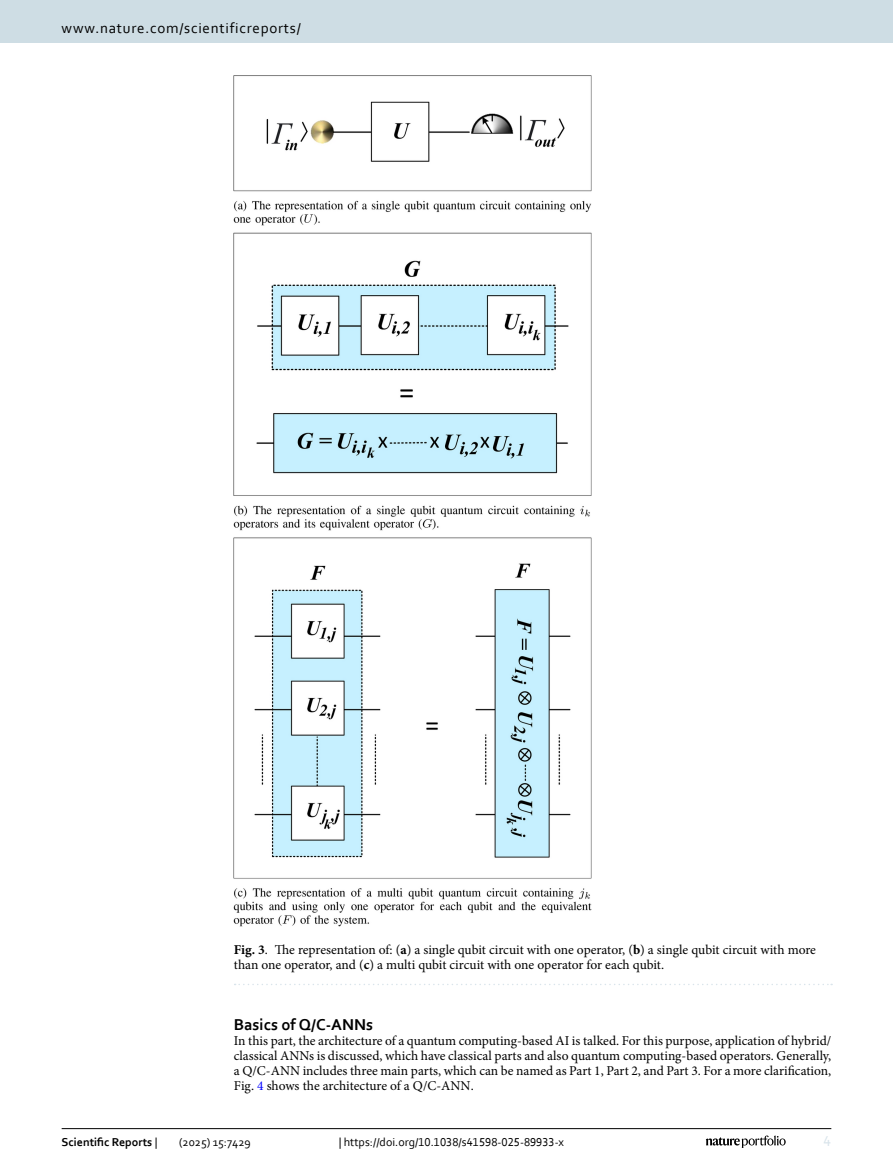
<style>
.page{position:relative;width:893px;height:1174px;background:#fff}
.page>*{position:absolute;margin:0;border:0;box-sizing:border-box;transform-origin:0 0}
.Head_1{font:700 16.5px "Corbel";color:#000}
.t1{font:15px "Corbel";letter-spacing:.05em;color:#000}
.t2{font:15px "Corbel";color:#d9e4eb}
.Body_Text{font:13.5px/15px "Minion Pro";letter-spacing:-.005em;color:#000;text-align:justify}
.Figure_Caption{font:13.5px/15px "Minion Pro";letter-spacing:-.005em;color:#000}
.t3{font:12px "Corbel";color:#000}
.t4{font:700 12px "Corbel";color:#000}
.s1{font-weight:700}
.s2{color:#00f}
.s3{font-weight:400}
</style>
<div class="page">
<img style="left:234px;top:76px;width:358px;height:850px">
<svg style="left:235px;top:983px;width:597px;height:2px"></svg>
<hr style="left:62px;top:1128px;width:769px;height:1px;background:#000">
<svg style="left:706px;top:1135px;width:80px;height:12px"></svg>
<div style="left:0;top:0;width:893px;height:43px;background:#cedde4"></div>
<p class="t1" style="left:62px;top:18px;width:241px">www.nature.com/scientificreports/</p>
<p class="Figure_Caption" style="left:234px;top:942px;width:584px"><span class="s1">Fig. 3</span>. The representation of: (<span class="s1">a</span>) a single qubit circuit with one operator, (<span class="s1">b</span>) a single qubit circuit with more than one operator, and (<span class="s1">c</span>) a multi qubit circuit with one operator for each qubit.</p>
<p class="Head_1" style="left:234px;top:1013px;width:141px">Basics of Q/C-ANNs</p>
<p class="Body_Text" style="left:234px;top:1032px;width:599px">In this part, the architecture of a quantum computing-based AI is talked. For this purpose, application of hybrid/ classical ANNs is discussed, which have classical parts and also quantum computing-based operators. Generally, a Q/C-ANN includes three main parts, which can be named as Part 1, Part 2, and Part 3. For a more clarification, Fig. <span class="s2">4</span> shows the architecture of a Q/C-ANN.</p>
<p class="t4" style="left:62px;top:1134px;width:97px">Scientific Reports <span class="s3">|</span></p>
<p class="t3" style="left:179px;top:1134px;width:73px">(2025) 15:7429</p>
<p class="t3" style="left:339px;top:1134px;width:227px">| https://doi.org/10.1038/s41598-025-89933-x</p>
<p class="t2" style="left:824px;top:1132px;width:9px">4</p>
</div>
